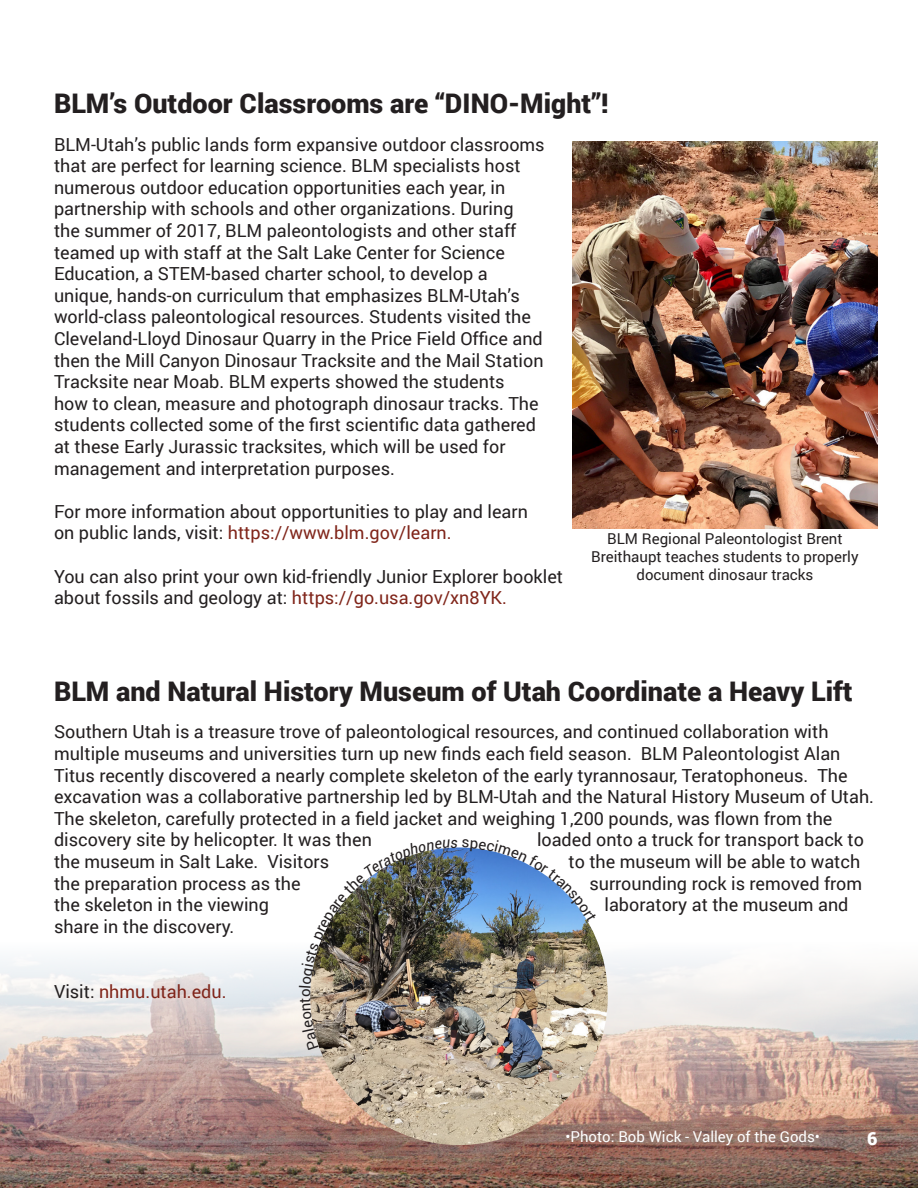
<style>
.page{position:relative;width:918px;height:1188px;background:#fff}
.page>*{position:absolute;margin:0;border:0;box-sizing:border-box;transform-origin:0 0}
.t1{font:900 27px "Roboto";color:#231f20}
.t2{font:18px/21.6px "Roboto";color:#231f20}
.t3{font:18px "Roboto";color:#80251a}
.t4{font:900 18px "Roboto";color:#fff}
.t5{font:15px/18px "Roboto";color:#231f20;text-align:center}
.t6{font:15px "Roboto";color:#fff}
.s1{color:#80251a}
.s2{color:#231f20}
</style>
<div class="page">
<img style="left:0;top:955px;width:918px;height:233px">
<img style="left:572px;top:142px;width:306px;height:387px">
<img style="left:310px;top:847px;width:298px;height:298px;border-radius:149px">
<hr style="left:0;top:974px;width:1px;height:112px;background:#fff">
<img style="left:299px;top:847px;width:298px;height:203px">
<p class="t1" style="left:54px;top:84px;width:556px">BLM’s Outdoor Classrooms are “DINO-Might”!</p>
<p class="t2" style="left:54px;top:133px;width:492px">BLM-Utah’s public lands form expansive outdoor classrooms that are perfect for learning science. BLM specialists host numerous outdoor education opportunities each year, in partnership with schools and other organizations. During<br>the summer of 2017, BLM paleontologists and other staff teamed up with staff at the Salt Lake Center for Science Education, a STEM-based charter school, to develop a unique, hands-on curriculum that emphasizes BLM-Utah’s world-class paleontological resources. Students visited the Cleveland-Lloyd Dinosaur Quarry in the Price Field Office and then the Mill Canyon Dinosaur Tracksite and the Mail Station Tracksite near Moab. BLM experts showed the students<br>how to clean, measure and photograph dinosaur tracks. The students collected some of the first scientific data gathered at these Early Jurassic tracksites, which will be used for management and interpretation purposes.</p>
<p class="t2" style="left:54px;top:500px;width:475px">For more information about opportunities to play and learn on public lands, visit: <span class="s1">https://www.blm.gov/learn.</span></p>
<p class="t2" style="left:54px;top:565px;width:511px">You can also print your own kid-friendly Junior Explorer booklet about fossils and geology at: <span class="s1">https://go.usa.gov/xn8YK.</span></p>
<p class="t5" style="left:591px;top:529px;width:269px">BLM Regional Paleontologist Brent<br>Breithaupt teaches students to properly document dinosaur tracks</p>
<p class="t1" style="left:54px;top:672px;width:800px">BLM and Natural History Museum of Utah Coordinate a Heavy Lift</p>
<p class="t2" style="left:54px;top:720px;width:822px">Southern Utah is a treasure trove of paleontological resources, and continued collaboration with multiple museums and universities turn up new finds each field season. BLM Paleontologist Alan Titus recently discovered a nearly complete skeleton of the early tyrannosaur, Teratophoneus. The excavation was a collaborative partnership led by BLM-Utah and the Natural History Museum of Utah.<br>The skeleton, carefully protected in a field jacket and weighing 1,200 pounds, was flown from the discovery site by helicopter. It was then</p>
<p class="t2" style="left:537px;top:828px;width:329px">loaded onto a truck for transport back to</p>
<p class="t2" style="left:54px;top:850px;width:277px">the museum in Salt Lake. Visitors</p>
<p class="t2" style="left:568px;top:850px;width:293px">to the museum will be able to watch</p>
<p class="t2" style="left:54px;top:872px;width:248px">the preparation process as the</p>
<p class="t2" style="left:590px;top:872px;width:274px">surrounding rock is removed from</p>
<p class="t2" style="left:54px;top:893px;width:217px">the skeleton in the viewing</p>
<p class="t2" style="left:604px;top:893px;width:246px">laboratory at the museum and</p>
<p class="t2" style="left:54px;top:915px;width:182px">share in the discovery.</p>
<p class="t3" style="left:54px;top:978px;width:174px"><span class="s2">Visit:</span> nhmu.utah.edu.</p>
<p class="t6" style="left:565px;top:1126px;width:256px">•Photo: Bob Wick - Valley of the Gods•</p>
<p class="t4" style="left:867px;top:1126px;width:12px">6</p>
</div>
